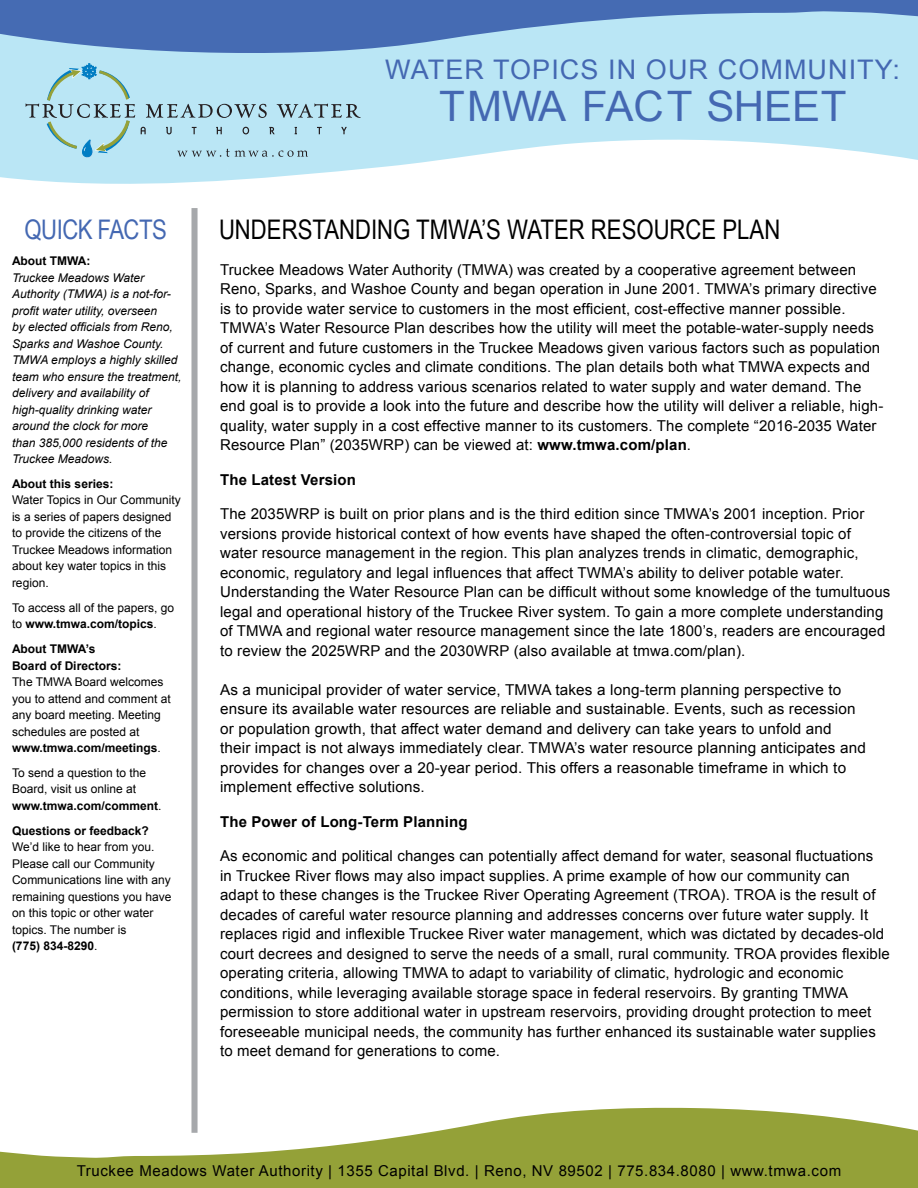
<style>
.page{position:relative;width:918px;height:1188px;background:#fff}
.page>*{position:absolute;margin:0;border:0;box-sizing:border-box;transform-origin:0 0}
.t1{font:42px "Arial";color:#4468b2}
.t2{font:27px "Arial Narrow";color:#000}
.t3{font:27px "Arial";letter-spacing:.04em;color:#4468b2}
.t4{font:27px "Arial Narrow";letter-spacing:-.02em;color:#4468b2}
.t5{font:15px/19.5px "Arial";letter-spacing:.01em;color:#000}
.t6{font:15px "Arial";letter-spacing:.04em;color:#000}
.t7{font:700 15px "Arial";letter-spacing:.01em;color:#000}
.t8{font:12px/16.5px "Arial";color:#000}
.t9{font:italic 12px/16.5px "Arial";color:#000}
.t10{font:700 12px/16.5px "Arial";color:#000}
.s1{font-weight:700}
</style>
<div class="page">
<svg style="left:0;top:54px;width:918px;height:130px;fill:#bae6f5"></svg>
<svg style="left:0;top:0;width:918px;height:54px;background:#729acc"></svg>
<svg style="left:0;top:1107px;width:918px;height:60px;fill:#94a138"></svg>
<div style="left:0;top:1167px;width:918px;height:21px;background:#94a138"></div>
<div style="left:191px;top:208px;width:7px;height:925px;background:#a6a8ab"></div>
<svg style="left:146px;top:104px;width:121px;height:14px;background:#91b0bc"></svg>
<svg style="left:277px;top:103px;width:84px;height:15px"></svg>
<svg style="left:141px;top:127px;width:5px;height:7px"></svg>
<svg style="left:166px;top:127px;width:6px;height:7px"></svg>
<svg style="left:192px;top:127px;width:5px;height:7px"></svg>
<svg style="left:216px;top:127px;width:6px;height:7px"></svg>
<svg style="left:243px;top:127px;width:6px;height:7px"></svg>
<svg style="left:269px;top:127px;width:6px;height:7px"></svg>
<svg style="left:295px;top:127px;width:2px;height:7px"></svg>
<svg style="left:317px;top:127px;width:5px;height:7px"></svg>
<svg style="left:341px;top:127px;width:6px;height:7px"></svg>
<svg style="left:26px;top:63px;width:109px;height:95px;background:#aad6e1"></svg>
<svg style="left:177px;top:149px;width:131px;height:8px"></svg>
<h2 class="t4" style="left:25px;top:209px;width:144px">QUICK FACTS</h2>
<p class="t10" style="left:12px;top:253px;width:80px">About TMWA:</p>
<p class="t9" style="left:12px;top:269px;width:171px">Truckee Meadows Water<br>Authority (TMWA) is a not-for&shy;profit water utility, overseen<br>by elected officials from Reno,<br>Sparks and Washoe County.<br>TMWA employs a highly skilled team who ensure the treatment, delivery and availability of high-quality drinking water around the clock for more<br>than 385,000 residents of the<br>Truckee Meadows.</p>
<p class="t10" style="left:12px;top:476px;width:103px">About this series:</p>
<p class="t8" style="left:12px;top:492px;width:170px">Water Topics in Our Community is a series of papers designed to provide the citizens of the<br>Truckee Meadows information about key water topics in this region.</p>
<p class="t8" style="left:12px;top:599px;width:164px">To access all of the papers, go to <span class="s1">www.tmwa.com/topics</span>.</p>
<p class="t10" style="left:12px;top:641px;width:111px">About TMWA’s<br>Board of Directors:</p>
<p class="t8" style="left:12px;top:674px;width:160px">The TMWA Board welcomes you to attend and comment at any board meeting. Meeting schedules are posted at <span class="s1">www.tmwa.com/meetings</span>.</p>
<p class="t8" style="left:12px;top:764px;width:151px">To send a question to the<br>Board, visit us online at <span class="s1">www.tmwa.com/comment</span>.</p>
<p class="t10" style="left:12px;top:822px;width:138px">Questions or feedback?</p>
<p class="t8" style="left:12px;top:839px;width:161px">We’d like to hear from you.<br>Please call our Community<br>Communications line with any remaining questions you have on this topic or other water topics. The number is<br><span class="s1">(775) 834-8290</span>.</p>
<h2 class="t3" style="left:385px;top:52px;width:516px">WATER TOPICS IN OUR COMMUNITY:</h2>
<h1 class="t1" style="left:439px;top:79px;width:409px">TMWA FACT SHEET</h1>
<h2 class="t2" style="left:219px;top:209px;width:563px">UNDERSTANDING TMWA’S WATER RESOURCE PLAN</h2>
<p class="t5" style="left:220px;top:260px;width:665px">Truckee Meadows Water Authority (TMWA) was created by a cooperative agreement between Reno, Sparks, and Washoe County and began operation in June 2001. TMWA’s primary directive is to provide water service to customers in the most efficient, cost-effective manner possible.<br>TMWA’s Water Resource Plan describes how the utility will meet the potable-water-supply needs of current and future customers in the Truckee Meadows given various factors such as population change, economic cycles and climate conditions. The plan details both what TMWA expects and how it is planning to address various scenarios related to water supply and water demand. The end goal is to provide a look into the future and describe how the utility will deliver a reliable, high&shy;quality, water supply in a cost effective manner to its customers. The complete “2016-2035 Water Resource Plan” (2035WRP) can be viewed at: <span class="s1">www.tmwa.com/plan</span>.</p>
<p class="t7" style="left:220px;top:469px;width:137px">The Latest Version</p>
<p class="t5" style="left:220px;top:504px;width:672px">The 2035WRP is built on prior plans and is the third edition since TMWA’s 2001 inception. Prior versions provide historical context of how events have shaped the often-controversial topic of water resource management in the region. This plan analyzes trends in climatic, demographic, economic, regulatory and legal influences that affect TWMA’s ability to deliver potable water.<br>Understanding the Water Resource Plan can be difficult without some knowledge of the tumultuous legal and operational history of the Truckee River system. To gain a more complete understanding of TMWA and regional water resource management since the late 1800’s, readers are encouraged to review the 2025WRP and the 2030WRP (also available at tmwa.com/plan).</p>
<p class="t5" style="left:220px;top:680px;width:647px">As a municipal provider of water service, TMWA takes a long-term planning perspective to ensure its available water resources are reliable and sustainable. Events, such as recession or population growth, that affect water demand and delivery can take years to unfold and<br>their impact is not always immediately clear. TMWA’s water resource planning anticipates and provides for changes over a 20-year period. This offers a reasonable timeframe in which to implement effective solutions.</p>
<p class="t7" style="left:220px;top:811px;width:249px">The Power of Long-Term Planning</p>
<p class="t5" style="left:220px;top:846px;width:671px">As economic and political changes can potentially affect demand for water, seasonal fluctuations<br>in Truckee River flows may also impact supplies. A prime example of how our community can adapt to these changes is the Truckee River Operating Agreement (TROA). TROA is the result of decades of careful water resource planning and addresses concerns over future water supply. It replaces rigid and inflexible Truckee River water management, which was dictated by decades-old court decrees and designed to serve the needs of a small, rural community. TROA provides flexible operating criteria, allowing TMWA to adapt to variability of climatic, hydrologic and economic conditions, while leveraging available storage space in federal reservoirs. By granting TMWA permission to store additional water in upstream reservoirs, providing drought protection to meet foreseeable municipal needs, the community has further enhanced its sustainable water supplies to meet demand for generations to come.</p>
<p class="t6" style="left:77px;top:1161px;width:766px">Truckee Meadows Water Authority | 1355 Capital Blvd. | Reno, NV 89502 | 775.834.8080 | www.tmwa.com</p>
</div>
